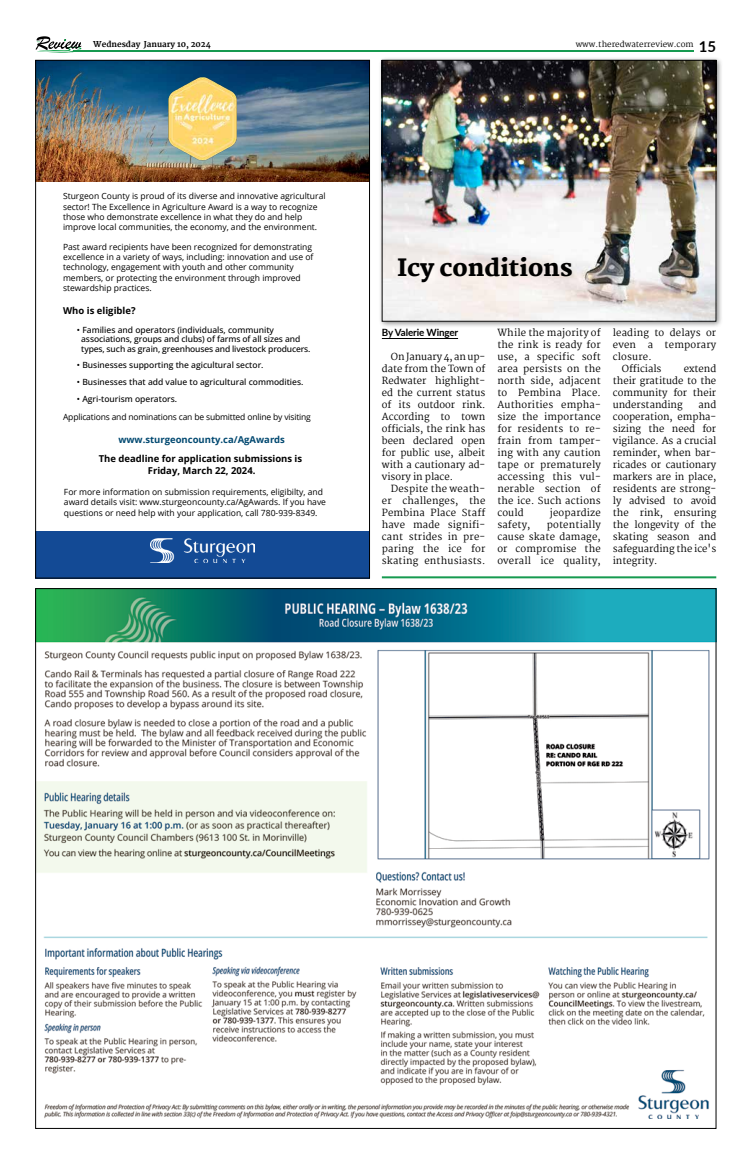
<style>
.page{position:relative;width:756px;height:1170px;background:#fff}
.page>*{position:absolute;margin:0;border:0;box-sizing:border-box;transform-origin:0 0}
.t1{font:800 23.4px "Martel";color:#000}
.t2{font:700 14.9px "Lato";color:#000}
.t3{font:700 10px "Lato";letter-spacing:-.01em;color:#000}
.t4{font:9.7px/12px "Martel";letter-spacing:.02em;color:#000;text-align:justify}
.t5{font:9.7px "Martel";color:#000}
.t6{font:700 9.5px/11.4px "Open Sans";color:#000;text-align:center}
.t7{font:700 9.5px "Open Sans";color:#004870}
.t8{font:8.5px/10.2px "Open Sans";color:#000}
.t9{font:500 8.5px/9.5px "Open Sans";color:#000}
.t10{font:8.5px "Open Sans";letter-spacing:-.02em;color:#000}
.t11{font:8px "Martel";color:#000}
.t12{font:800 8px "Martel";color:#000}
</style>
<div class="page">
<hr style="left:73px;top:51px;width:620px;height:1px;background:#169a50">
<svg style="left:36px;top:36px;width:45px;height:17px"></svg>
<img style="left:37px;top:590px;width:677px;height:528px">
<hr style="left:382px;top:576px;width:334px;height:2px;background:#169a50">
<img style="left:37px;top:62px;width:331px;height:119px">
<img style="left:116px;top:62px;width:173px;height:120px">
<div style="left:35px;top:531px;width:335px;height:47px;background:#134a95"></div>
<img style="left:151px;top:538px;width:103px;height:24px">
<hr style="left:382px;top:338px;width:76px;height:1px;background:#000">
<div style="left:378px;top:56px;width:345px;height:272px;background:#000;opacity:.5"></div>
<img style="left:384px;top:62px;width:330px;height:257px">
<div style="left:382px;top:60px;width:334px;height:261px;border:1px solid #000"></div>
<p class="t12" style="left:93px;top:39px;width:119px">Wednesday January 10, 2024</p>
<p class="t11" style="left:575px;top:39px;width:119px">www.theredwaterreview.com</p>
<h2 class="t2" style="left:698px;top:36px;width:19px">15</h2>
<p class="t8" style="left:63px;top:191px;width:264px">Sturgeon County is proud of its diverse and innovative agricultural sector! The Excellence in Agriculture Award is a way to recognize those who demonstrate excellence in what they do and help improve local communities, the economy, and the environment.</p>
<p class="t8" style="left:63px;top:241px;width:252px">Past award recipients have been recognized for demonstrating excellence in a variety of ways, including: innovation and use of technology, engagement with youth and other community members, or protecting the environment through improved stewardship practices.</p>
<p class="t6" style="left:63px;top:305px;width:74px">Who is eligible?</p>
<p class="t9" style="left:81px;top:325px;width:230px;text-indent:-4px">• Families and operators (individuals, community associations, groups and clubs) of farms of all sizes and types, such as grain, greenhouses and livestock producers.</p>
<p class="t9" style="left:77px;top:360px;width:188px">• Businesses supporting the agicultural sector.</p>
<p class="t9" style="left:77px;top:377px;width:228px">• Businesses that add value to agricultural commodities.</p>
<p class="t9" style="left:77px;top:394px;width:102px">• Agri-tourism operators.</p>
<p class="t10" style="left:63px;top:411px;width:249px">Applications and nominations can be submitted online by visiting</p>
<p class="t7" style="left:118px;top:433px;width:168px">www.sturgeoncounty.ca/AgAwards</p>
<p class="t6" style="left:99px;top:453px;width:205px">The deadline for application submissions is<br>Friday, March 22, 2024.</p>
<p class="t8" style="left:64px;top:486px;width:263px">For more information on submission requirements, eligibilty, and award details visit: www.sturgeoncounty.ca/AgAwards. If you have questions or need help with your application, call 780-939-8349.</p>
<h1 class="t1" style="left:397px;top:254px;width:176px">Icy conditions</h1>
<p class="t3" style="left:382px;top:325px;width:78px">By Valerie Winger</p>
<p class="t4" style="left:382px;top:351px;width:105px;text-indent:9px">On January 4, an up&shy;date from the Town of Redwater highlight&shy;ed the current status of its outdoor rink.<br>According to town officials, the rink has been declared open for public use, albeit with a cautionary ad&shy;visory in place.</p>
<p class="t4" style="left:382px;top:483px;width:105px;text-indent:9px">Despite the weath&shy;er challenges, the Pembina Place Staff have made signifi&shy;cant strides in pre&shy;paring the ice for skating enthusiasts.</p>
<p class="t4" style="left:497px;top:327px;width:105px">While the majority of the rink is ready for use, a specific soft area persists on the north side, adjacent to Pembina Place.<br>Authorities empha&shy;size the importance for residents to re&shy;frain from tamper&shy;ing with any caution tape or prematurely accessing this vul&shy;nerable section of the ice. Such actions could</p>
<p class="t4" style="left:549px;top:507px;width:52px">jeopardize</p>
<p class="t4" style="left:497px;top:519px;width:35px">safety,</p>
<p class="t4" style="left:497px;top:519px;width:105px;text-indent:49px">potentially cause skate damage, or compromise the overall ice quality,</p>
<p class="t4" style="left:612px;top:327px;width:105px">leading to delays or</p>
<p class="t4" style="left:612px;top:339px;width:105px">even a temporary</p>
<p class="t4" style="left:612px;top:351px;width:40px">closure.</p>
<p class="t5" style="left:621px;top:363px;width:41px">Officials</p>
<p class="t4" style="left:612px;top:363px;width:105px;text-indent:71px">extend their gratitude to the community for their understanding</p>
<p class="t4" style="left:612px;top:399px;width:105px;text-indent:86px">and cooperation, empha&shy;sizing the need for vigilance. As a crucial reminder, when bar&shy;ricades or cautionary markers are in place, residents are strong&shy;ly advised to avoid the rink, ensuring the longevity of the skating season and safeguarding the ice's integrity.</p>
</div>
